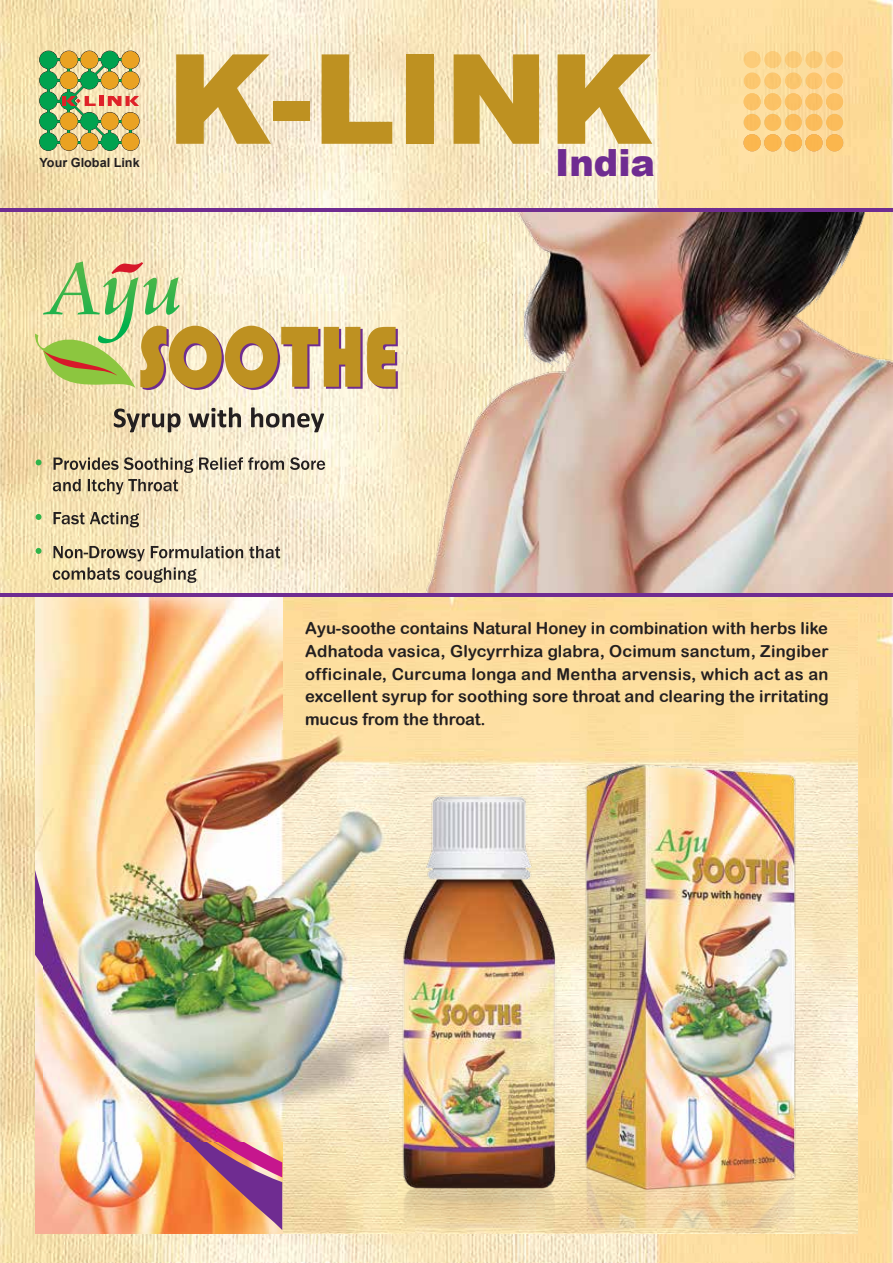
<style>
.page{position:relative;width:893px;height:1263px;background:#fff}
.page>*{position:absolute;margin:0;border:0;box-sizing:border-box;transform-origin:0 0}
.t1{font:900 124.8px "Arial";color:#be9121}
.t2{font:900 37.5px "Arial";color:#6f2c91}
.t3{font:16.5px/22.8px "Arial Rounded MT Bold";color:#231f20;text-align:justify}
.t4{font:700 12.6px "Arial";color:#231f20}
</style>
<div class="page">
<img style="left:0;top:0;width:893px;height:1263px">
<img style="left:282px;top:597px;width:576px;height:637px">
<svg style="left:36px;top:459px;width:6px;height:95px"></svg>
<svg style="left:53px;top:457px;width:272px;height:126px"></svg>
<img style="left:35px;top:597px;width:247px;height:637px">
<svg style="left:145px;top:1177px;width:137px;height:53px"></svg>
<svg style="left:35px;top:870px;width:24px;height:289px"></svg>
<img style="left:59px;top:1141px;width:223px;height:36px">
<svg style="left:33px;top:261px;width:365px;height:171px"></svg>
<svg style="left:39px;top:51px;width:101px;height:100px"></svg>
<img style="left:420px;top:212px;width:473px;height:381px">
<hr style="left:0;top:593px;width:893px;height:4px;background:#6f2c91">
<hr style="left:0;top:208px;width:893px;height:4px;background:#6f2c91">
<svg style="left:744px;top:51px;width:99px;height:100px"></svg>
<img style="left:44px;top:731px;width:345px;height:410px">
<img style="left:358px;top:734px;width:474px;height:494px">
<p class="t4" style="left:39px;top:155px;width:102px">Your Global Link</p>
<h1 class="t1" style="left:167px;top:9px;width:487px">K-LINK</h1>
<h2 class="t2" style="left:555px;top:135px;width:102px">India</h2>
<p class="t3" style="left:305px;top:616px;width:525px">Ayu-soothe contains Natural Honey in combination with herbs like Adhatoda vasica, Glycyrrhiza glabra, Ocimum sanctum, Zingiber officinale, Curcuma longa and Mentha arvensis, which act as an excellent syrup for soothing sore throat and clearing the irritating mucus from the throat.</p>
</div>
